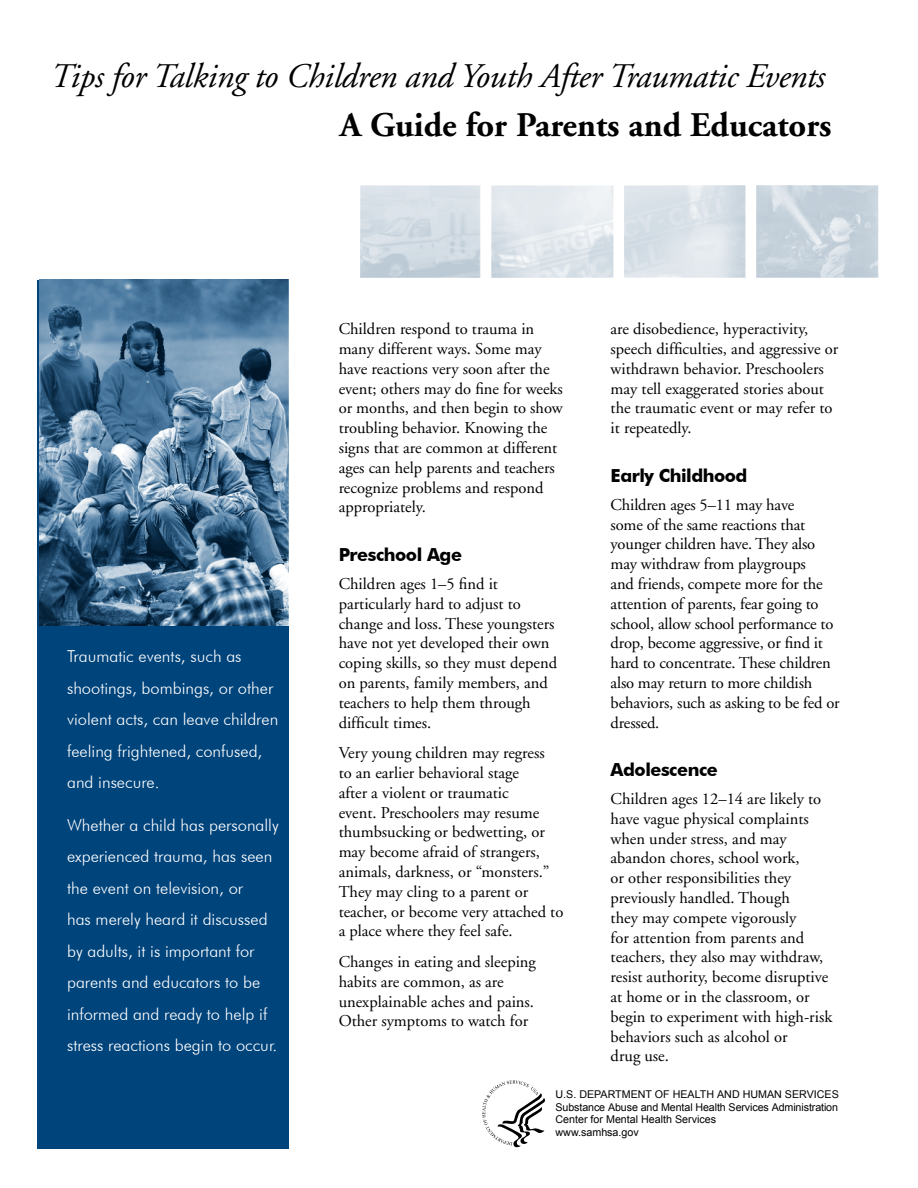
<style>
.page{position:relative;width:918px;height:1188px;background:#fff}
.page>*{position:absolute;margin:0;border:0;box-sizing:border-box;transform-origin:0 0}
.Italic_Title{font:italic 34.5px "Adobe Garamond";letter-spacing:-.01em;color:#000}
.t1{font:700 34.5px "Adobe Garamond";color:#000}
.Heading_3{font:700 18px "Futura BT";letter-spacing:-.025em;color:#000}
.Body_Text{font:16.5px/19.8px "Adobe Garamond";color:#000}
.Sidebar_Body_Text{font:300 16.5px/31.5px "Futura BT";color:#fff}
.t2{font:10.65px/12.9px "Arial";color:#000}
</style>
<div class="page">
<div style="left:38px;top:280px;width:251px;height:869px;background:#00447c"></div>
<svg style="left:482px;top:1080px;width:63px;height:67px"></svg>
<img style="left:360px;top:185px;width:518px;height:92px">
<img style="left:39px;top:280px;width:250px;height:346px">
<p class="Italic_Title" style="left:50px;top:57px;width:776px">Tips for Talking to Children and Youth After Traumatic Events</p>
<p class="t1" style="left:340px;top:107px;width:493px">A Guide for Parents and Educators</p>
<p class="Sidebar_Body_Text" style="left:67px;top:641px;width:213px">Traumatic events, such as shootings, bombings, or other violent acts, can leave children feeling frightened, confused, and insecure.</p>
<p class="Sidebar_Body_Text" style="left:67px;top:809px;width:213px">Whether a child has personally experienced trauma, has seen the event on television, or<br>has merely heard it discussed by adults, it is important for parents and educators to be informed and ready to help if stress reactions begin to occur.</p>
<p class="Body_Text" style="left:339px;top:320px;width:226px">Children respond to trauma in many different ways. Some may have reactions very soon after the event; others may do fine for weeks or months, and then begin to show troubling behavior. Knowing the signs that are common at different ages can help parents and teachers recognize problems and respond appropriately.</p>
<p class="Heading_3" style="left:339px;top:544px;width:125px">Preschool Age</p>
<p class="Body_Text" style="left:339px;top:574px;width:220px">Children ages 1–5 find it particularly hard to adjust to change and loss. These youngsters have not yet developed their own coping skills, so they must depend on parents, family members, and teachers to help them through difficult times.</p>
<p class="Body_Text" style="left:339px;top:743px;width:226px">Very young children may regress<br>to an earlier behavioral stage<br>after a violent or traumatic<br>event. Preschoolers may resume thumbsucking or bedwetting, or may become afraid of strangers, animals, darkness, or “monsters.”<br>They may cling to a parent or teacher, or become very attached to a place where they feel safe.</p>
<p class="Body_Text" style="left:339px;top:952px;width:199px">Changes in eating and sleeping habits are common, as are unexplainable aches and pains.<br>Other symptoms to watch for</p>
<p class="Body_Text" style="left:611px;top:320px;width:229px">are disobedience, hyperactivity, speech difficulties, and aggressive or withdrawn behavior. Preschoolers may tell exaggerated stories about the traumatic event or may refer to it repeatedly.</p>
<p class="Heading_3" style="left:611px;top:464px;width:138px">Early Childhood</p>
<p class="Body_Text" style="left:611px;top:495px;width:231px">Children ages 5–11 may have<br>some of the same reactions that younger children have. They also may withdraw from playgroups<br>and friends, compete more for the attention of parents, fear going to school, allow school performance to drop, become aggressive, or find it hard to concentrate. These children also may return to more childish behaviors, such as asking to be fed or dressed.</p>
<p class="Heading_3" style="left:611px;top:759px;width:109px">Adolescence</p>
<p class="Body_Text" style="left:611px;top:789px;width:223px">Children ages 12–14 are likely to have vague physical complaints when under stress, and may abandon chores, school work,<br>or other responsibilities they previously handled. Though<br>they may compete vigorously<br>for attention from parents and teachers, they also may withdraw, resist authority, become disruptive at home or in the classroom, or begin to experiment with high-risk behaviors such as alcohol or<br>drug use.</p>
<p class="t2" style="left:556px;top:1088px;width:285px">U.S. DEPARTMENT OF HEALTH AND HUMAN SERVICES Substance Abuse and Mental Health Services Administration Center for Mental Health Services<br>www.samhsa.gov</p>
</div>
